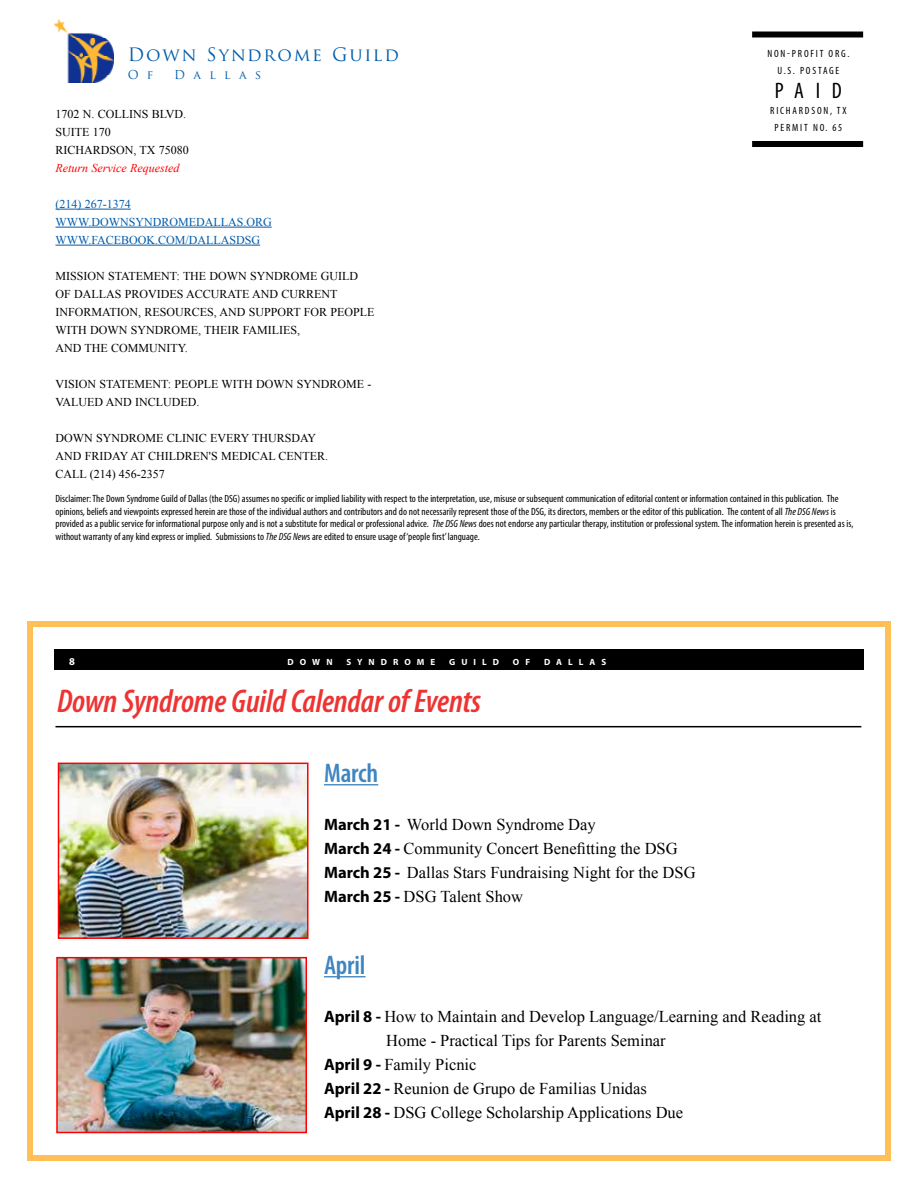
<style>
.page{position:relative;width:918px;height:1188px;background:#fff}
.page>*{position:absolute;margin:0;border:0;box-sizing:border-box;transform-origin:0 0}
.t1{font:italic 600 condensed 33px "Myriad Pro";letter-spacing:-.005em;color:#ee3433}
.t2{font:600 condensed 27px "Myriad Pro";letter-spacing:-.005em;color:#4085c0}
.t3{font:condensed 22.5px "Myriad Pro";color:#000}
.t4{font:18px "Trajan Pro";letter-spacing:.1em;color:#005cab}
.t5{font:16.5px/24px "Times New Roman";color:#000}
.t6{font:12px/18px "Times New Roman";color:#000}
.t7{font:12px/18px "Times New Roman";color:#005cab}
.t8{font:italic 12px "Times New Roman";color:#f00}
.t9{font:12px "Trajan Pro";letter-spacing:.7em;color:#005cab}
.t10{font:condensed 10.5px/12.6px "Myriad Pro";color:#000}
.t11{font:condensed 10.5px/16.5px "Myriad Pro";letter-spacing:.17em;color:#000;text-align:center}
.t12{font:700 10.5px "Myriad Pro";color:#fff}
.t13{font:700 9px "Myriad Pro";letter-spacing:.67em;color:#fff}
.s1{font-style:italic}
.s2{font-family:"Myriad Pro";font-weight:700}
</style>
<div class="page">
<div style="left:54px;top:649px;width:810px;height:20px;background:#000"></div>
<div style="left:27px;top:621px;width:864px;height:540px;border:6px solid #fec057"></div>
<img style="left:54px;top:19px;width:59px;height:63px">
<hr style="left:56px;top:209px;width:75px;height:1px;background:#005cab">
<hr style="left:56px;top:227px;width:216px;height:1px;background:#005cab">
<hr style="left:56px;top:245px;width:204px;height:1px;background:#005cab">
<div style="left:752px;top:32px;width:111px;height:6px;background:#000"></div>
<div style="left:752px;top:141px;width:111px;height:6px;background:#000"></div>
<hr style="left:56px;top:726px;width:805px;height:1px;background:#000">
<hr style="left:324px;top:784px;width:54px;height:1px;background:#4085c0">
<hr style="left:324px;top:976px;width:42px;height:1px;background:#4085c0">
<img style="left:61px;top:766px;width:245px;height:170px">
<div style="left:58px;top:763px;width:251px;height:176px;border:2px solid #f00"></div>
<img style="left:59px;top:960px;width:245px;height:170px">
<div style="left:56px;top:957px;width:251px;height:176px;border:2px solid #f00"></div>
<h3 class="t4" style="left:128px;top:43px;width:273px">Down Syndrome Guild</h3>
<p class="t9" style="left:128px;top:67px;width:27px">O f</p>
<p class="t9" style="left:174px;top:67px;width:89px">Dallas</p>
<p class="t6" style="left:56px;top:105px;width:135px">1702 N. COLLINS BLVD.<br>SUITE 170<br>RICHARDSON, TX 75080</p>
<p class="t8" style="left:56px;top:160px;width:125px">Return Service Requested</p>
<p class="t7" style="left:56px;top:195px;width:142px">(214) 267-1374<br>WWW.DOWNSYNDROMEDALLAS</p>
<p class="t7" style="left:243px;top:213px;width:30px">.ORG</p>
<p class="t11" style="left:767px;top:45px;width:84px">non-profit org.<br>U.S. Post age</p>
<h3 class="t3" style="left:775px;top:77px;width:67px">paid</h3>
<p class="t11" style="left:770px;top:102px;width:78px">Richards on, TX permit no. 65</p>
<p class="t7" style="left:56px;top:231px;width:13px">WWW</p>
<p class="t7" style="left:88px;top:231px;width:173px">.FACEBOOK.COM/DALLASDS G</p>
<p class="t6" style="left:56px;top:267px;width:204px">MISSION STATEMENT: THE DOWN SYN</p>
<p class="t6" style="left:56px;top:267px;width:320px;text-indent:219px">DROME GUILD<br>OF DALLAS PROVIDES ACCURATE AND CURRENT<br>INFORMATION, RESOURCES, AND SUPPORT FOR PEOPLE<br>WITH DOWN SYNDROME, THEIR FAMILIES,<br>AND THE C OMMUNITY.</p>
<p class="t6" style="left:56px;top:375px;width:318px">VISION STATEMENT: PEOPLE WITH DOWN SYNDROME -<br>VALUED AND INCLUDED.</p>
<p class="t6" style="left:56px;top:429px;width:164px">DOWN SYNDROME CLINIC EVE</p>
<p class="t6" style="left:233px;top:429px;width:82px">RY THURSDAY</p>
<p class="t6" style="left:56px;top:447px;width:109px">AND FRIDAY AT CHILD</p>
<p class="t6" style="left:185px;top:447px;width:145px">REN'S MEDICAL CENTER.</p>
<p class="t6" style="left:56px;top:465px;width:17px">CALL</p>
<p class="t6" style="left:90px;top:465px;width:77px">(214) 456-2357</p>
<p class="t10" style="left:56px;top:492px;width:799px">Disclaimer: The Down Syndrome Guild of Dallas (the DSG) assumes no specific or implied liability with respect to the interpretation, use, misuse or subsequent communication of editorial content or information contained in this publication. The opinions, beliefs and viewpoints expressed herein are those of the individual authors and contributors and do not necessarily represent those of the DSG, its directors, members or the editor of this publication. The content of all <span class="s1">The DSG News</span> is provided as a public service for informational purpose only and is not a substitute for medical or professional advice. <span class="s1">The DSG News</span> does not endorse any particular therapy, institution or professional system. The information herein is presented as is, without warranty of any kind express or implied. Submissions to <span class="s1">The DSG New</span>s are edited to ensure usage of ‘people first’ language.</p>
<p class="t12" style="left:69px;top:654px;width:7px">8</p>
<p class="t13" style="left:288px;top:656px;width:46px">Down</p>
<p class="t13" style="left:346px;top:656px;width:90px">Syndrome</p>
<p class="t13" style="left:449px;top:656px;width:50px">Guild</p>
<p class="t13" style="left:513px;top:656px;width:19px">o f</p>
<p class="t13" style="left:544px;top:656px;width:63px">Dallas</p>
<h1 class="t1" style="left:57px;top:680px;width:426px">Down Syndrome Guild Calendar of Events</h1>
<h2 class="t2" style="left:324px;top:756px;width:56px">March</h2>
<h3 class="t5" style="left:324px;top:812px;width:373px"><span class="s2">March 21 -</span> WORLD DOWN SYNDROME DAY<br><span class="s2">March 24 -</span> COMMUNITY CONCERT BENEFITTING THE DSG <span class="s2">March 25 -</span> DALLAS STARS FUNDRAISING NIGHT FOR THE DSG <span class="s2">March 25 -</span> DSG TALENT SHOW</h3>
<h2 class="t2" style="left:324px;top:948px;width:43px">April</h2>
<h3 class="t5" style="left:324px;top:1004px;width:499px"><span class="s2">April 8 -</span> HOW TO MAINTAIN AND DEVELOP LANGUAGE/LEARNING AND READING AT</h3>
<h3 class="t5" style="left:386px;top:1028px;width:281px">HOME - PRACTICAL TIPS FOR PARENTS SEMINAR</h3>
<h3 class="t5" style="left:324px;top:1052px;width:154px"><span class="s2">April 9 -</span> FAMILY PICNIC</h3>
<h3 class="t5" style="left:324px;top:1076px;width:324px"><span class="s2">April 22 -</span> REUNION DE GRUPO DE FAMILIAS UNIDAS</h3>
<h3 class="t5" style="left:324px;top:1100px;width:361px"><span class="s2">April 28 -</span> DSG COLLEGE SCHOLARSHIP APPLICATIONS DUE</h3>
</div>
